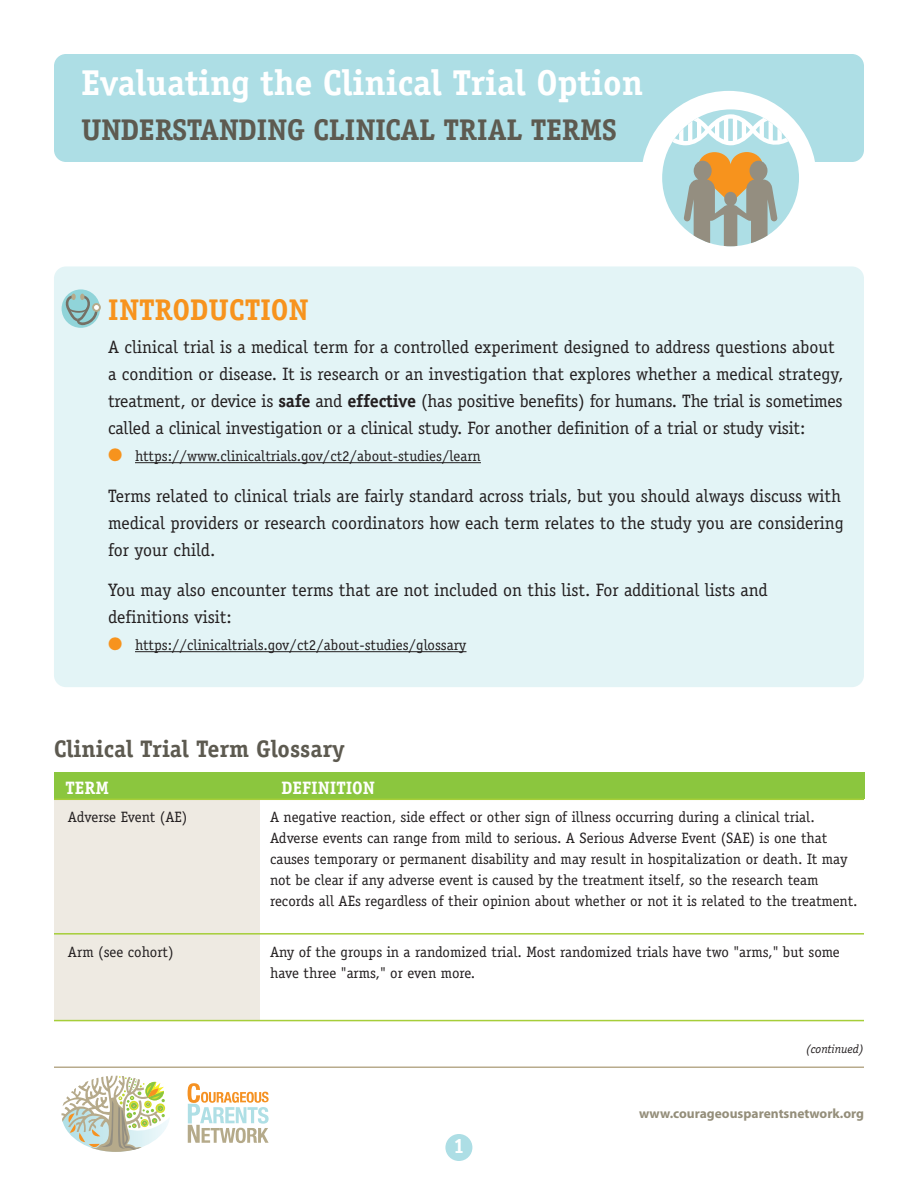
<style>
.page{position:relative;width:918px;height:1188px;background:#fff}
.page>*{position:absolute;margin:0;border:0;box-sizing:border-box;transform-origin:0 0}
.t1{font:700 36px "Officina Serif";color:#fff}
.t2{font:700 30px "Officina Serif";letter-spacing:-.01em;color:#5d5a50}
.t3{font:700 30px "Officina Serif";color:#f7931d}
.t4{font:700 24px "Officina Serif";color:#5d5a50}
.t5{font:700 21px "Officina Serif";color:#fff}
.t6{font:18px/27px "Officina Serif";color:#231f20}
.t7{font:700 18px "Officina Serif";color:#fff}
.t8{font:15px/21px "Officina Serif";color:#231f20}
.t9{font:700 13.5px "Myriad Pro";color:#948e7a}
.t10{font:italic 12px "Officina Serif";color:#231f20}
.s1{font-weight:700}
.s2{color:#f7931d}
</style>
<div class="page">
<div style="left:54px;top:772px;width:206px;height:248px;background:#eeeae2"></div>
<div style="left:445px;top:1134px;width:27px;height:27px;background:#addee5;border-radius:50%"></div>
<svg style="left:61px;top:1076px;width:109px;height:76px"></svg>
<svg style="left:188px;top:1083px;width:81px;height:60px"></svg>
<hr style="left:54px;top:1066px;width:810px;height:2px;background:#b8ab8c">
<div style="left:54px;top:772px;width:810px;height:27px;background:#8bc63e"></div>
<hr style="left:54px;top:799px;width:810px;height:1px;background:#a6ce39">
<hr style="left:54px;top:933px;width:810px;height:2px;background:#a6ce39">
<hr style="left:54px;top:1020px;width:810px;height:1px;background:#a6ce39">
<div style="left:54px;top:54px;width:810px;height:108px;background:#addee5;border-radius:12px"></div>
<div style="left:641px;top:91px;width:176px;height:175px;background:#fff;border-radius:50%"></div>
<div style="left:662px;top:109px;width:137px;height:137px;background:#addee5;border-radius:50%"></div>
<svg style="left:672px;top:114px;width:116px;height:132px"></svg>
<div style="left:54px;top:266px;width:810px;height:421px;background:#e3f4f6;border-radius:12px"></div>
<div style="left:62px;top:289px;width:38px;height:39px;background:#90d4d9;border-radius:50%"></div>
<svg style="left:92px;top:303px;width:9px;height:9px"></svg>
<svg style="left:65px;top:294px;width:34px;height:31px"></svg>
<hr style="left:135px;top:462px;width:346px;height:1px;background:#231f20">
<hr style="left:135px;top:651px;width:331px;height:1px;background:#231f20">
<h1 class="t1" style="left:81px;top:70px;width:564px">Evaluating the Clinical Trial Option</h1>
<h2 class="t2" style="left:81px;top:119px;width:537px">UNDERSTANDING CLINICAL TRIAL TERMS</h2>
<h2 class="t3" style="left:108px;top:298px;width:202px">INTRODUCTION</h2>
<p class="t6" style="left:108px;top:333px;width:737px">A clinical trial is a medical term for a controlled experiment designed to address questions about a condition or disease. It is research or an investigation that explores whether a medical strategy, treatment, or device is <span class="s1">safe</span> and <span class="s1">effective</span> (has positive benefits) for humans. The trial is sometimes called a clinical investigation or a clinical study. For another definition of a trial or study visit:</p>
<p class="t8" style="left:108px;top:445px;width:374px"><span class="s2">●</span> https://www.clinicaltrials.gov/ct2/about-studies/learn</p>
<p class="t6" style="left:108px;top:482px;width:737px">Terms related to clinical trials are fairly standard across trials, but you should always discuss with medical providers or research coordinators how each term relates to the study you are considering for your child.</p>
<p class="t6" style="left:108px;top:576px;width:661px">You may also encounter terms that are not included on this list. For additional lists and definitions visit:</p>
<p class="t8" style="left:108px;top:634px;width:360px"><span class="s2">●</span> https://clinicaltrials.gov/ct2/about-studies/glossary</p>
<h3 class="t4" style="left:54px;top:740px;width:292px">Clinical Trial Term Glossary</h3>
<p class="t7" style="left:66px;top:781px;width:45px">TERM</p>
<p class="t7" style="left:282px;top:781px;width:95px">DEFINITION</p>
<p class="t8" style="left:68px;top:806px;width:121px">Adverse Event (AE)</p>
<p class="t8" style="left:270px;top:806px;width:589px">A negative reaction, side effect or other sign of illness occurring during a clinical trial.<br>Adverse events can range from mild to serious. A Serious Adverse Event (SAE) is one that causes temporary or permanent disability and may result in hospitalization or death. It may not be clear if any adverse event is caused by the treatment itself, so the research team records all AEs regardless of their opinion about whether or not it is related to the treatment.</p>
<p class="t8" style="left:68px;top:941px;width:107px">Arm (see cohort)</p>
<p class="t8" style="left:270px;top:941px;width:571px">Any of the groups in a randomized trial. Most randomized trials have two "arms," but some have three "arms," or even more.</p>
<p class="t10" style="left:806px;top:1042px;width:60px">(continued)</p>
<h3 class="t5" style="left:453px;top:1138px;width:13px">1</h3>
<p class="t9" style="left:639px;top:1108px;width:226px">www.courageousparentsnetwork.org</p>
</div>
